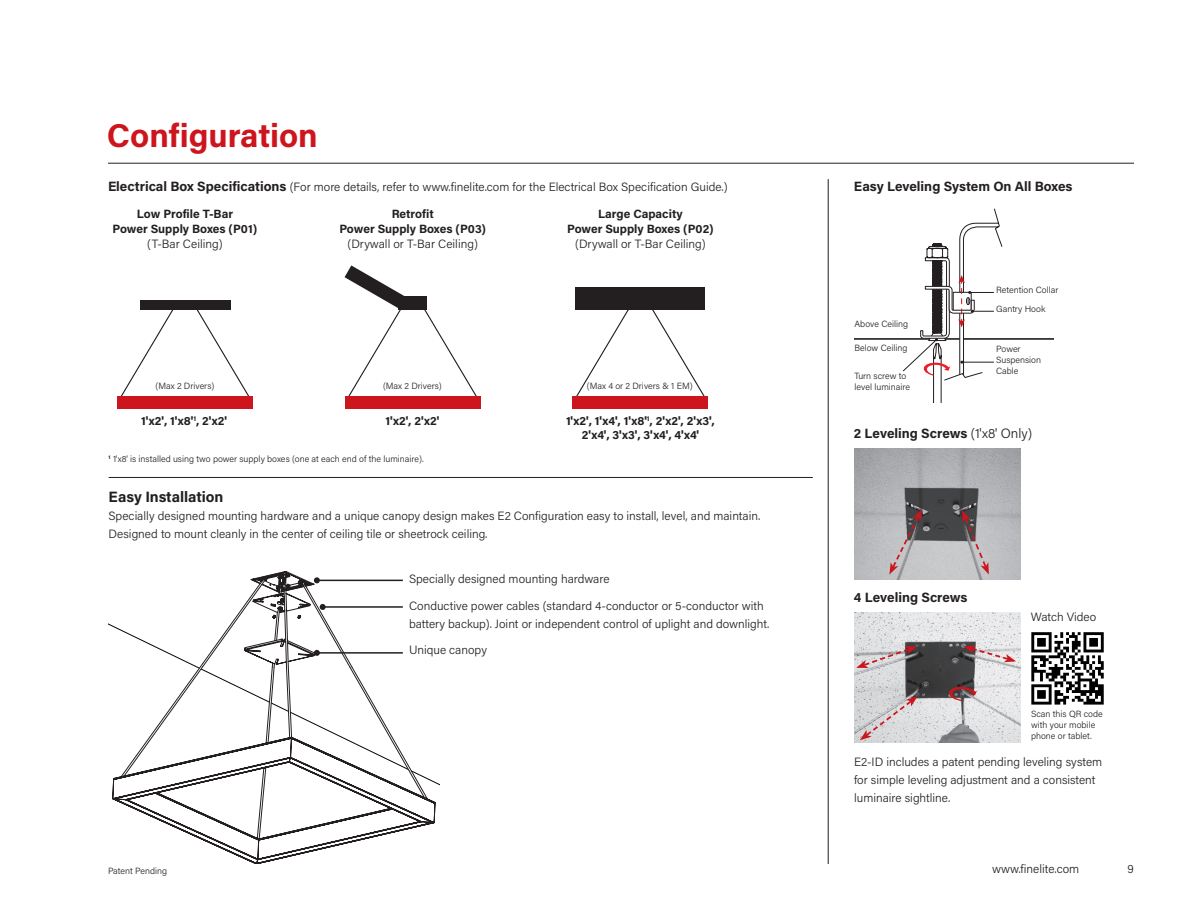
<style>
.page{position:relative;width:1188px;height:918px;background:#fff}
.page>*{position:absolute;margin:0;border:0;box-sizing:border-box;transform-origin:0 0}
._12_PT_Copy{font:700 33px "Acumin Pro";color:#cd151d}
.t1{font:700 15px "Acumin Pro";letter-spacing:-.005em;color:#231f20}
.t2{font:700 13.5px "Acumin Pro";color:#231f20}
._10_PT_Copy{font:300 12px/18px "Acumin Pro";color:#231f20}
.t3{font:700 12px/13.5px "Acumin Pro";color:#231f20;text-align:center}
._10_PT_Copy-2{font:300 9px/10.8px "Acumin Pro";color:#231f20}
.s1{font-weight:700;font-size:13.5px}
.s2{font-weight:300}
</style>
<div class="page">
<svg style="left:113px;top:579px;width:322px;height:285px"></svg>
<hr style="left:828px;top:179px;width:1px;height:685px;background:#231f20">
<hr style="left:109px;top:477px;width:704px;height:1px;background:#231f20">
<hr style="left:108px;top:163px;width:1026px;height:1px;background:#231f20">
<img style="left:854px;top:449px;width:166px;height:130px">
<svg style="left:962px;top:510px;width:27px;height:65px;background:#a79a9d"></svg>
<svg style="left:889px;top:509px;width:33px;height:66px;background:#a89ea0"></svg>
<svg style="left:1031px;top:632px;width:73px;height:73px"></svg>
<img style="left:854px;top:612px;width:166px;height:131px">
<svg style="left:949px;top:686px;width:28px;height:15px"></svg>
<svg style="left:964px;top:645px;width:52px;height:17px"></svg>
<svg style="left:856px;top:646px;width:61px;height:22px"></svg>
<svg style="left:860px;top:696px;width:58px;height:44px;background:#d3cacd"></svg>
<svg style="left:854px;top:209px;width:200px;height:194px"></svg>
<hr style="left:317px;top:580px;width:86px;height:1px;background:#231f20">
<hr style="left:323px;top:606px;width:80px;height:2px;background:#231f20">
<hr style="left:317px;top:652px;width:86px;height:2px;background:#231f20">
<svg style="left:199px;top:571px;width:153px;height:99px"></svg>
<svg style="left:121px;top:308px;width:128px;height:88px"></svg>
<div style="left:141px;top:300px;width:90px;height:10px;background:#231f20"></div>
<div style="left:117px;top:396px;width:136px;height:13px;background:#cd151d"></div>
<svg style="left:575px;top:308px;width:130px;height:88px"></svg>
<div style="left:573px;top:396px;width:135px;height:13px;background:#cd151d"></div>
<div style="left:576px;top:287px;width:129px;height:23px;background:#231f20"></div>
<div style="left:345px;top:396px;width:135px;height:13px;background:#cd151d"></div>
<svg style="left:345px;top:265px;width:132px;height:131px"></svg>
<p class="_12_PT_Copy" style="left:107px;top:113px;width:212px">Configuration</p>
<p class="_10_PT_Copy" style="left:108px;top:177px;width:621px"><span class="s1">Electrical Box Specifications</span> (For more details, refer to www.finelite.com for the Electrical Box Specification Guide.)</p>
<p class="t2" style="left:854px;top:176px;width:220px">Easy Leveling System On All Boxes</p>
<p class="t3" style="left:137px;top:206px;width:98px">Low Profile T-Bar</p>
<p class="t3" style="left:113px;top:221px;width:146px">Power Supply Boxes (P01)</p>
<p class="_10_PT_Copy" style="left:147px;top:234px;width:77px">(T-Bar Ceiling)</p>
<p class="t3" style="left:392px;top:206px;width:44px">Retrofit</p>
<p class="t3" style="left:339px;top:221px;width:148px">Power Supply Boxes (P03)</p>
<p class="_10_PT_Copy" style="left:347px;top:234px;width:132px">(Drywall or T-Bar Ceiling)</p>
<p class="t3" style="left:598px;top:206px;width:86px">Large Capacity</p>
<p class="t3" style="left:567px;top:221px;width:148px">Power Supply Boxes (P02)</p>
<p class="_10_PT_Copy" style="left:575px;top:234px;width:132px">(Drywall or T-Bar Ceiling)</p>
<p class="_10_PT_Copy-2" style="left:156px;top:380px;width:60px">(Max 2 Drivers)</p>
<p class="_10_PT_Copy-2" style="left:383px;top:380px;width:60px">(Max 2 Drivers)</p>
<p class="_10_PT_Copy-2" style="left:587px;top:380px;width:107px">(Max 4 or 2 Drivers &amp; 1 EM)</p>
<p class="t3" style="left:386px;top:414px;width:55px">1'x2', 2'x2'</p>
<p class="t3" style="left:566px;top:414px;width:150px">1'x2', 1'x4', 1'x8'<sup>1</sup>, 2'x2', 2'x3',<br>2'x4', 3'x3', 3'x4', 4'x4'</p>
<p class="t3" style="left:141px;top:414px;width:87px">1'x2', 1'x8'<sup>1</sup>, 2'x2'</p>
<p class="_10_PT_Copy-2" style="left:109px;top:453px;width:317px"><sup>1</sup> 1'x8' is installed using two power supply boxes (one at each end of the luminaire).</p>
<p class="t1" style="left:109px;top:486px;width:116px">Easy Installation</p>
<p class="_10_PT_Copy" style="left:109px;top:506px;width:653px">Specially designed mounting hardware and a unique canopy design makes E2 Configuration easy to install, level, and maintain.<br>Designed to mount cleanly in the center of ceiling tile or sheetrock ceiling.</p>
<p class="_10_PT_Copy" style="left:409px;top:570px;width:202px">Specially designed mounting hardware</p>
<p class="_10_PT_Copy-2" style="left:108px;top:865px;width:61px">Patent Pending</p>
<p class="_10_PT_Copy" style="left:409px;top:596px;width:362px">Conductive power cables (standard 4-conductor or 5-conductor with battery backup). Joint or independent control of uplight and downlight.</p>
<p class="_10_PT_Copy" style="left:409px;top:641px;width:79px">Unique canopy</p>
<p class="_10_PT_Copy-2" style="left:854px;top:318px;width:55px">Above Ceiling</p>
<p class="_10_PT_Copy-2" style="left:854px;top:342px;width:55px">Below Ceiling</p>
<p class="_10_PT_Copy-2" style="left:854px;top:370px;width:53px">Turn screw to</p>
<p class="_10_PT_Copy-2" style="left:854px;top:381px;width:57px">level luminaire</p>
<p class="_10_PT_Copy-2" style="left:996px;top:284px;width:64px">Retention Collar</p>
<p class="_10_PT_Copy-2" style="left:996px;top:303px;width:51px">Gantry Hook</p>
<p class="_10_PT_Copy-2" style="left:996px;top:343px;width:46px">Power<br>Suspension<br>Cable</p>
<p class="t2" style="left:854px;top:424px;width:180px">2 Leveling Screws <span class="s2">(1'x8' Only)</span></p>
<p class="t2" style="left:854px;top:587px;width:115px">4 Leveling Screws</p>
<p class="_10_PT_Copy" style="left:1031px;top:608px;width:67px">Watch Video</p>
<p class="_10_PT_Copy-2" style="left:1031px;top:708px;width:73px">Scan this QR code with your mobile phone or tablet.</p>
<p class="_10_PT_Copy" style="left:854px;top:753px;width:250px">E2-ID includes a patent pending leveling system for simple leveling adjustment and a consistent luminaire sightline.</p>
<p class="_10_PT_Copy" style="left:992px;top:859px;width:89px">www.finelite.com</p>
<p class="_10_PT_Copy" style="left:1128px;top:859px;width:8px">9</p>
</div>
